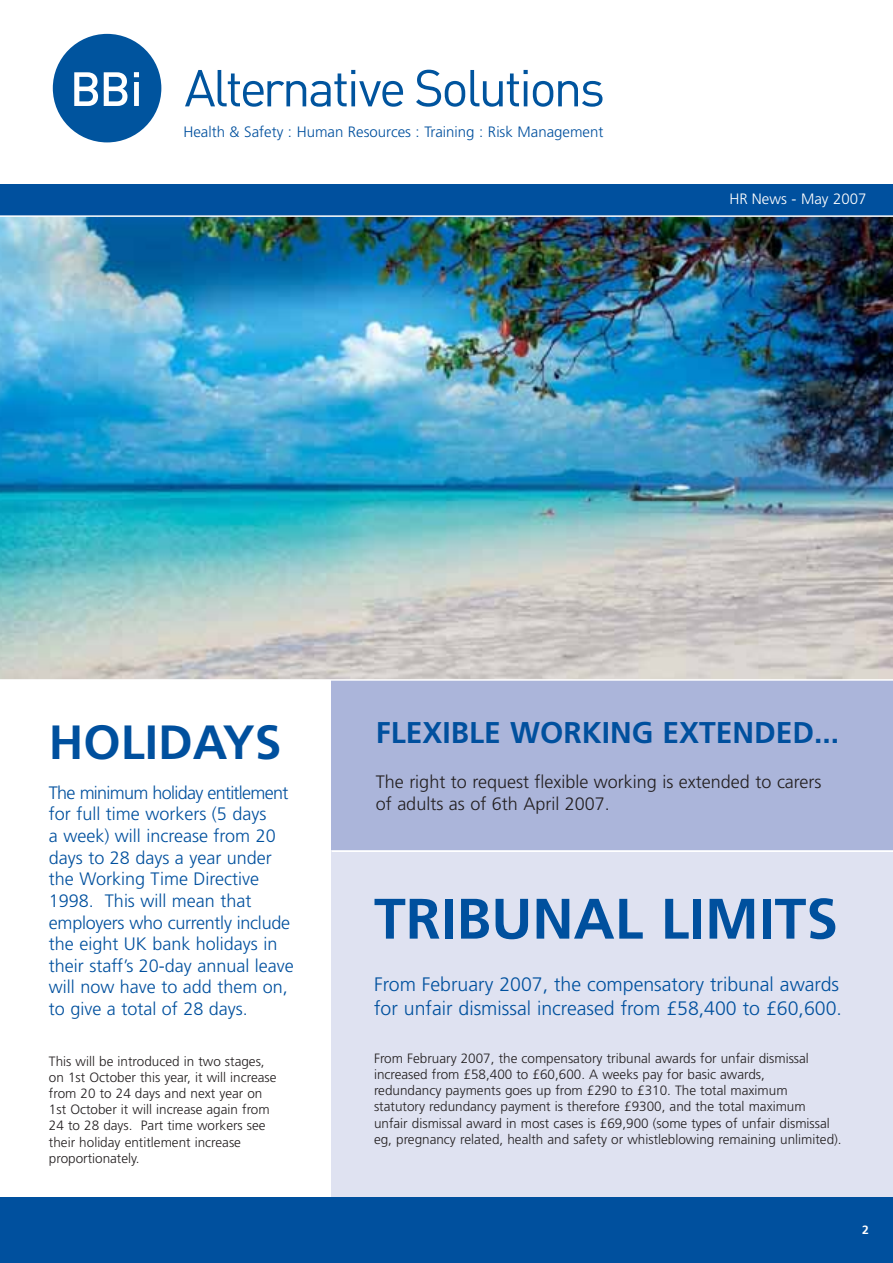
<style>
.page{position:relative;width:893px;height:1263px;background:#fff}
.page>*{position:absolute;margin:0;border:0;box-sizing:border-box;transform-origin:0 0}
.t1{font:700 57px "Frutiger";color:#00509e}
.t2{font:700 48px "Frutiger";color:#00509e}
.t3{font:700 30px "Frutiger";color:#00509e}
.t4{font:300 19.5px/23.4px "Frutiger";color:#00509e}
.t5{font:300 18px/21.6px "Frutiger";color:#00509e}
.t6{font:300 18px/21.6px "Frutiger";color:#231f20}
.t7{font:300 15px "Frutiger";color:#00509e}
.t8{font:300 15px "Frutiger";color:#fff}
.t9{font:300 13.5px/16.2px "Frutiger";color:#231f20}
.t10{font:700 12px "Frutiger";color:#fff}
</style>
<div class="page">
<div style="left:332px;top:679px;width:561px;height:171px;background:#abb5da"></div>
<img style="left:0;top:217px;width:893px;height:462px">
<div style="left:0;top:184px;width:893px;height:31px;background:#00509e"></div>
<div style="left:332px;top:850px;width:561px;height:349px;background:#dfe2f1"></div>
<div style="left:0;top:1197px;width:893px;height:66px;background:#00509e"></div>
<hr style="left:332px;top:850px;width:561px;height:2px;background:#fff">
<hr style="left:0;top:679px;width:893px;height:2px;background:#fff">
<svg style="left:185px;top:70px;width:218px;height:37px"></svg>
<svg style="left:416px;top:70px;width:186px;height:37px"></svg>
<svg style="left:53px;top:34px;width:108px;height:108px"></svg>
<p class="t7" style="left:183px;top:126px;width:421px">Health &amp; Safety : Human Resources : Training : Risk Management</p>
<p class="t8" style="left:729px;top:192px;width:139px">HR News - May 2007</p>
<h2 class="t2" style="left:49px;top:723px;width:234px">HOLIDAYS</h2>
<p class="t5" style="left:49px;top:783px;width:246px">The minimum holiday entitlement for full time workers (5 days<br>a week) will increase from 20 days to 28 days a year under the Working Time Directive<br>1998. This will mean that employers who currently include the eight UK bank holidays in their staff’s 20-day annual leave will now have to add them on, to give a total of 28 days.</p>
<p class="t9" style="left:49px;top:1054px;width:229px">This will be introduced in two stages, on 1st October this year, it will increase from 20 to 24 days and next year on 1st October it will increase again from 24 to 28 days. Part time workers see their holiday entitlement increase proportionately.</p>
<h3 class="t3" style="left:376px;top:721px;width:465px">FLEXIBLE WORKING EXTENDED...</h3>
<h3 class="t6" style="left:376px;top:772px;width:447px">The right to request flexible working is extended to carers of adults as of 6th April 2007.</h3>
<h1 class="t1" style="left:374px;top:896px;width:465px">TRIBUNAL LIMITS</h1>
<h3 class="t4" style="left:374px;top:974px;width:469px">From February 2007, the compensatory tribunal awards for unfair dismissal increased from £58,400 to £60,600.</h3>
<p class="t9" style="left:374px;top:1051px;width:469px">From February 2007, the compensatory tribunal awards for unfair dismissal increased from £58,400 to £60,600. A weeks pay for basic awards,<br>redundancy payments goes up from £290 to £310. The total maximum statutory redundancy payment is therefore £9300, and the total maximum unfair dismissal award in most cases is £69,900 (some types of unfair dismissal eg, pregnancy related, health and safety or whistleblowing remaining unlimited).</p>
<p class="t10" style="left:862px;top:1225px;width:8px">2</p>
</div>
